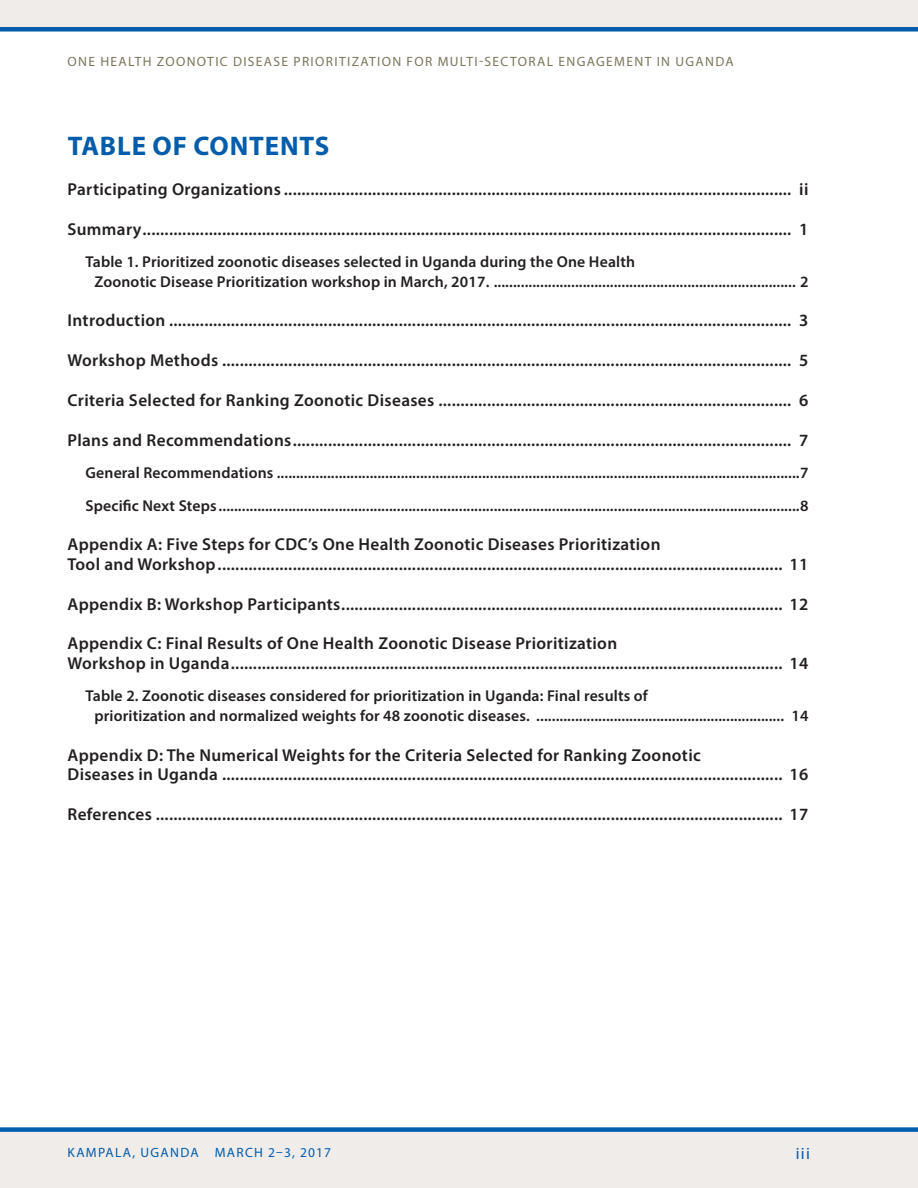
<style>
.page{position:relative;width:918px;height:1188px;background:#fff}
.page>*{position:absolute;margin:0;border:0;box-sizing:border-box;transform-origin:0 0}
.TOC_Header{font:700 27px "Myriad Pro";letter-spacing:.03em;color:#015dab}
.TOC_1{font:600 17.25px/19.5px "Myriad Pro";letter-spacing:.02em;color:#231f20}
.t1{font:16.5px "Myriad Pro";color:#015dab}
.TOC_2{font:600 15.75px/19.5px "Myriad Pro";letter-spacing:.01em;color:#231f20}
.t2{font:13.5px "Myriad Pro";letter-spacing:.1em;color:#7a755a}
.t3{font:13.5px "Myriad Pro";letter-spacing:.1em;color:#015dab}
</style>
<div class="page">
<div style="left:0;top:1132px;width:918px;height:56px;background:#efece9"></div>
<div style="left:0;top:0;width:918px;height:27px;background:#efece9"></div>
<div style="left:0;top:1127px;width:918px;height:5px;background:#015dab"></div>
<div style="left:0;top:27px;width:918px;height:5px;background:#015dab"></div>
<p class="t2" style="left:68px;top:54px;width:668px">ONE HEALTH ZOONOTIC DISEASE PRIORITIZATION FOR MULTI-SECTORAL ENGAGEMENT IN UGANDA</p>
<h1 class="TOC_Header" style="left:68px;top:129px;width:263px">TABLE OF CONTENTS</h1>
<p class="TOC_1" style="left:68px;top:179px;width:743px">Participating Organizations ................................................................................................................... ii</p>
<p class="TOC_1" style="left:68px;top:219px;width:743px">Summary................................................................................................................................................... 1</p>
<p class="TOC_2" style="left:94px;top:252px;width:716px;text-indent:-9px">Table 1. Prioritized zoonotic diseases selected in Uganda during the One Health<br>Zoonotic Disease Prioritization workshop in March, 2017. .............................................................................. 2</p>
<p class="TOC_1" style="left:68px;top:310px;width:743px">Introduction ............................................................................................................................................. 3</p>
<p class="TOC_1" style="left:68px;top:350px;width:743px">Workshop Methods ................................................................................................................................. 5</p>
<p class="TOC_1" style="left:68px;top:390px;width:743px">Criteria Selected for Ranking Zoonotic Diseases ................................................................................ 6</p>
<p class="TOC_1" style="left:68px;top:430px;width:743px">Plans and Recommendations................................................................................................................. 7</p>
<p class="TOC_2" style="left:86px;top:463px;width:725px">General Recommendations .......................................................................................................................................7</p>
<p class="TOC_2" style="left:85px;top:495px;width:725px">Specific Next Steps......................................................................................................................................................8</p>
<p class="TOC_1" style="left:68px;top:534px;width:743px">Appendix A: Five Steps for CDC’s One Health Zoonotic Diseases Prioritization<br>Tool and Workshop................................................................................................................................ 11</p>
<p class="TOC_1" style="left:68px;top:594px;width:743px">Appendix B: Workshop Participants.................................................................................................... 12</p>
<p class="TOC_1" style="left:68px;top:633px;width:743px">Appendix C: Final Results of One Health Zoonotic Disease Prioritization<br>Workshop in Uganda............................................................................................................................. 14</p>
<p class="TOC_2" style="left:94px;top:686px;width:716px;text-indent:-9px">Table 2. Zoonotic diseases considered for prioritization in Uganda: Final results of<br>prioritization and normalized weights for 48 zoonotic diseases. ................................................................ 14</p>
<p class="TOC_1" style="left:68px;top:745px;width:743px">Appendix D: The Numerical Weights for the Criteria Selected for Ranking Zoonotic<br>Diseases in Uganda ............................................................................................................................... 16</p>
<p class="TOC_1" style="left:68px;top:804px;width:743px">References .............................................................................................................................................. 17</p>
<p class="t3" style="left:68px;top:1144px;width:265px">KAMPALA, UGANDA MARCH 2–3, 2017</p>
<p class="t1" style="left:796px;top:1143px;width:16px">iii</p>
</div>
